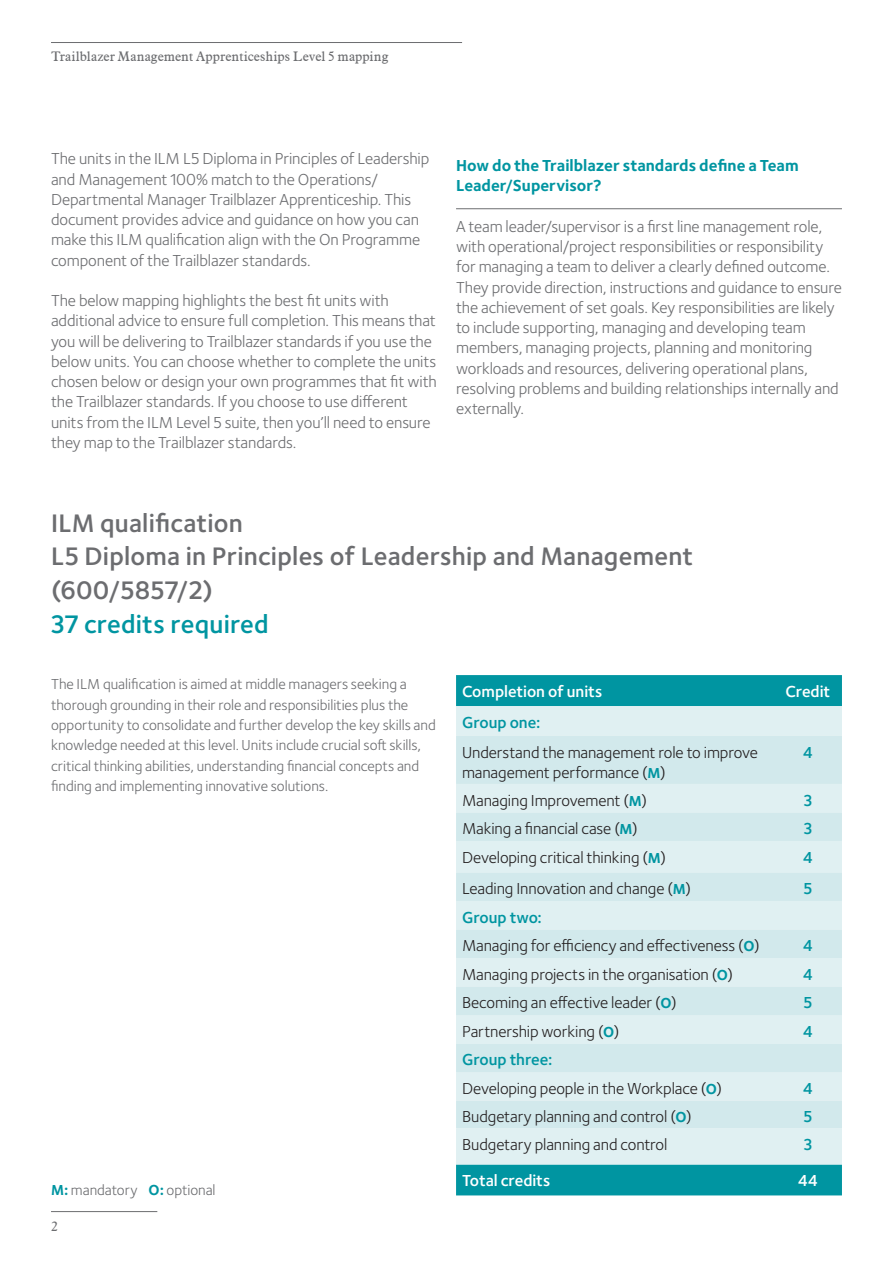
<style>
.page{position:relative;width:893px;height:1263px;background:#fff}
.page>*{position:absolute;margin:0;border:0;box-sizing:border-box;transform-origin:0 0}
._1_REP_SECTIONHEADIN{font:600 26.25px/33.8px "Foundry Sterling";letter-spacing:.01em;color:#6c6d70}
._5_REP_BODYCOPY{font:16.5px/20.2px "Foundry Sterling";letter-spacing:-.005em;color:#6c6d70}
._5_REP_BODYCOPY-2{font:16.5px/20.2px "Foundry Sterling";letter-spacing:-.005em;color:#231f20}
.sub1{font:700 16.5px/20.2px "Foundry Sterling";color:#0095a1}
._5_REP_BODYCOPY-3{font:600 16.5px "Foundry Sterling";color:#0095a1}
._5_REP_BODYCOPY-4{font:600 16.5px "Foundry Sterling";letter-spacing:-.005em;color:#fff}
._1_REP_SECTIONHEADIN-2{font:15px/20.2px "Foundry Sterling";letter-spacing:-.005em;color:#6c6d70}
.t1{font:13.5px "Aldine 721 BT";letter-spacing:.005em;color:#6c6d70}
.s1{color:#0095a1}
.s2{font-weight:700;font-size:15px;color:#0095a1}
.s3{font-weight:700;color:#0095a1}
</style>
<div class="page">
<hr style="left:51px;top:42px;width:411px;height:1px;background:#6c6d70">
<hr style="left:51px;top:1211px;width:106px;height:1px;background:#6c6d70">
<hr style="left:456px;top:208px;width:386px;height:1px;background:#6c6d70">
<div style="left:456px;top:675px;width:386px;height:520px;background:#0095a1"></div>
<div style="left:456px;top:706px;width:386px;height:458px;background:#e0f0f2"></div>
<svg style="left:456px;top:736px;width:386px;height:392px;background:#d8ecee"></svg>
<p class="t1" style="left:51px;top:48px;width:339px">Trailblazer Management Apprenticeships Level 5 mapping</p>
<p class="_5_REP_BODYCOPY" style="left:51px;top:149px;width:380px">The units in the ILM L5 Diploma in Principles of Leadership and Management 100% match to the Operations/ Departmental Manager Trailblazer Apprenticeship. This document provides advice and guidance on how you can make this ILM qualification align with the On Programme component of the Trailblazer standards.</p>
<p class="_5_REP_BODYCOPY" style="left:51px;top:291px;width:387px">The below mapping highlights the best fit units with additional advice to ensure full completion. This means that you will be delivering to Trailblazer standards if you use the below units. You can choose whether to complete the units chosen below or design your own programmes that fit with the Trailblazer standards. If you choose to use different units from the ILM Level 5 suite, then you’ll need to ensure they map to the Trailblazer standards.</p>
<p class="sub1" style="left:456px;top:156px;width:344px">How do the Trailblazer standards define a Team<br>Leader/Supervisor?</p>
<p class="_5_REP_BODYCOPY" style="left:456px;top:216px;width:387px">A team leader/supervisor is a first line management role, with operational/project responsibilities or responsibility for managing a team to deliver a clearly defined outcome.<br>They provide direction, instructions and guidance to ensure the achievement of set goals. Key responsibilities are likely to include supporting, managing and developing team members, managing projects, planning and monitoring workloads and resources, delivering operational plans, resolving problems and building relationships internally and externally.</p>
<p class="_1_REP_SECTIONHEADIN" style="left:51px;top:507px;width:644px">ILM qualification<br>L5 Diploma in Principles of Leadership and Management (600/5857/2)<br><span class="s1">37 credits required</span></p>
<p class="_1_REP_SECTIONHEADIN-2" style="left:51px;top:674px;width:386px">The ILM qualification is aimed at middle managers seeking a thorough grounding in their role and responsibilities plus the opportunity to consolidate and further develop the key skills and knowledge needed at this level. Units include crucial soft skills, critical thinking abilities, understanding financial concepts and finding and implementing innovative solutions.</p>
<p class="_5_REP_BODYCOPY-4" style="left:462px;top:682px;width:142px">Completion of units</p>
<p class="_5_REP_BODYCOPY-4" style="left:785px;top:682px;width:47px">Credit</p>
<p class="_5_REP_BODYCOPY-3" style="left:462px;top:713px;width:80px">Group one:</p>
<p class="_5_REP_BODYCOPY-2" style="left:462px;top:742px;width:297px">Understand the management role to improve management performance (<span class="s2">M</span>)</p>
<p class="_5_REP_BODYCOPY-3" style="left:803px;top:742px;width:11px">4</p>
<p class="_5_REP_BODYCOPY-2" style="left:462px;top:790px;width:187px">Managing Improvement (<span class="s2">M</span>)</p>
<p class="_5_REP_BODYCOPY-3" style="left:804px;top:790px;width:10px">3</p>
<p class="_5_REP_BODYCOPY-2" style="left:462px;top:819px;width:177px">Making a financial case (<span class="s2">M</span>)</p>
<p class="_5_REP_BODYCOPY-3" style="left:804px;top:819px;width:10px">3</p>
<p class="_5_REP_BODYCOPY-2" style="left:462px;top:847px;width:205px">Developing critical thinking (<span class="s2">M</span>)</p>
<p class="_5_REP_BODYCOPY-3" style="left:803px;top:847px;width:11px">4</p>
<p class="_5_REP_BODYCOPY-2" style="left:462px;top:879px;width:230px">Leading Innovation and change (<span class="s2">M</span>)</p>
<p class="_5_REP_BODYCOPY-3" style="left:803px;top:879px;width:10px">5</p>
<p class="_5_REP_BODYCOPY-3" style="left:462px;top:907px;width:81px">Group two:</p>
<p class="_5_REP_BODYCOPY-2" style="left:462px;top:936px;width:299px">Managing for efficiency and effectiveness (<span class="s2">O</span>)</p>
<p class="_5_REP_BODYCOPY-3" style="left:803px;top:936px;width:11px">4</p>
<p class="_5_REP_BODYCOPY-2" style="left:462px;top:964px;width:273px">Managing projects in the organisation (<span class="s2">O</span>)</p>
<p class="_5_REP_BODYCOPY-3" style="left:803px;top:964px;width:11px">4</p>
<p class="_5_REP_BODYCOPY-2" style="left:462px;top:993px;width:216px">Becoming an effective leader (<span class="s2">O</span>)</p>
<p class="_5_REP_BODYCOPY-3" style="left:803px;top:993px;width:10px">5</p>
<p class="_5_REP_BODYCOPY-2" style="left:462px;top:1021px;width:159px">Partnership working (<span class="s2">O</span>)</p>
<p class="_5_REP_BODYCOPY-3" style="left:803px;top:1021px;width:11px">4</p>
<p class="_5_REP_BODYCOPY-3" style="left:462px;top:1050px;width:92px">Group three:</p>
<p class="_5_REP_BODYCOPY-2" style="left:462px;top:1078px;width:262px">Developing people in the Workplace (<span class="s2">O</span>)</p>
<p class="_5_REP_BODYCOPY-3" style="left:803px;top:1078px;width:11px">4</p>
<p class="_5_REP_BODYCOPY-2" style="left:462px;top:1107px;width:231px">Budgetary planning and control (<span class="s2">O</span>)</p>
<p class="_5_REP_BODYCOPY-3" style="left:803px;top:1107px;width:10px">5</p>
<p class="_5_REP_BODYCOPY-2" style="left:462px;top:1135px;width:207px">Budgetary planning and control</p>
<p class="_5_REP_BODYCOPY-3" style="left:804px;top:1135px;width:10px">3</p>
<p class="_5_REP_BODYCOPY-4" style="left:462px;top:1171px;width:90px">Total credits</p>
<p class="_5_REP_BODYCOPY-4" style="left:798px;top:1171px;width:21px">44</p>
<p class="_1_REP_SECTIONHEADIN-2" style="left:51px;top:1180px;width:166px"><span class="s3">M:</span> mandatory <span class="s3">O:</span> optional</p>
<p class="t1" style="left:51px;top:1218px;width:8px">2</p>
</div>
